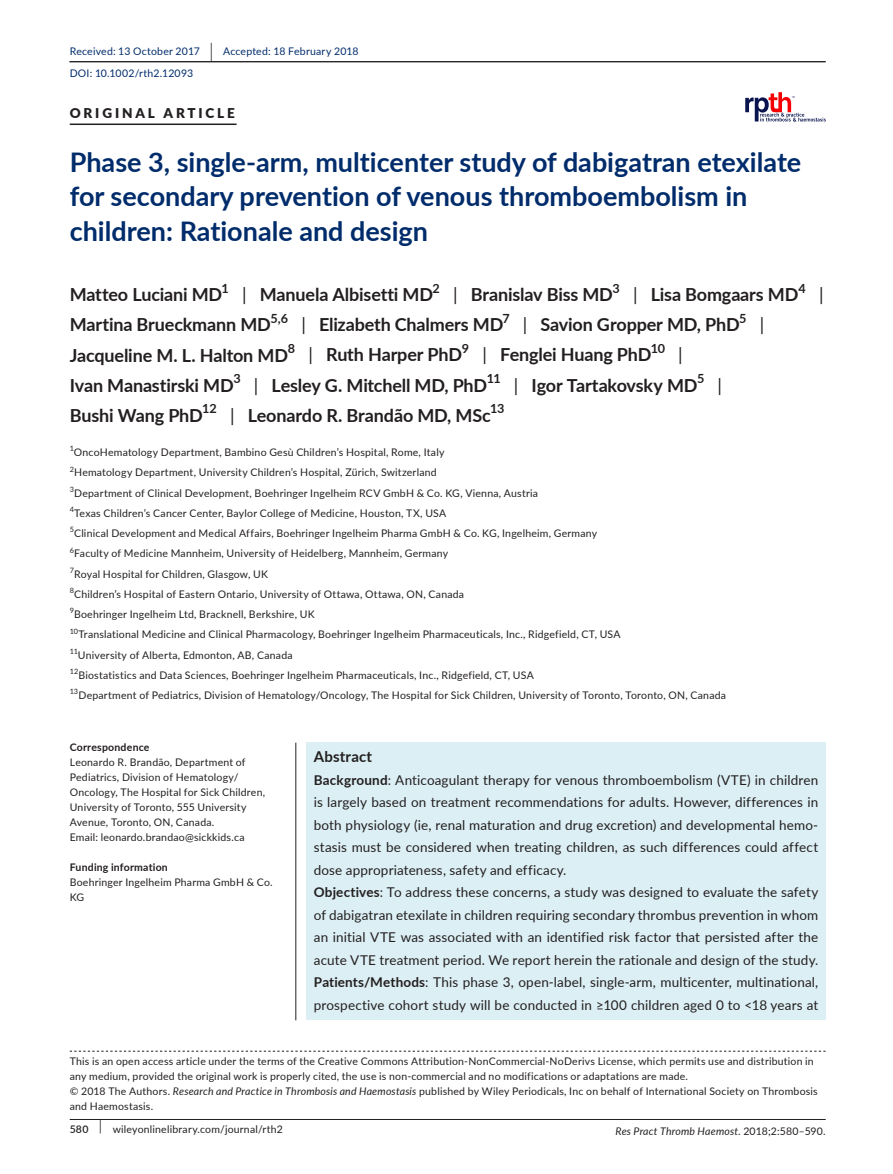
<style>
.page{position:relative;width:893px;height:1174px;background:#fff}
.page>*{position:absolute;margin:0;border:0;box-sizing:border-box;transform-origin:0 0}
.t1{font:700 27px/34.5px "Lato";color:#002c6b}
.t2{font:700 18px "Lato";letter-spacing:-.01em;color:#231f20}
.t3{font:18px "Lato";color:#231f20}
.t4{font:700 15px "Lato";letter-spacing:.015em;color:#231f20}
.t5{font:13.5px/22.5px "Lato";letter-spacing:.01em;color:#231f20}
.t6{font:900 13.5px "Lato";letter-spacing:.21em;color:#231f20}
.t7{font:700 12.6px "Lato";color:#231f20}
.t8{font:10.5px/20.2px "Lato";letter-spacing:.02em;color:#231f20}
.t9{font:10.5px/21.8px "Lato";letter-spacing:.015em;color:#002c6b}
.t10{font:italic 10.5px "Lato";letter-spacing:.02em;color:#231f20}
.t11{font:700 10.5px "Lato";letter-spacing:.02em;color:#231f20}
.s1{font-size:19.65px;color:#231f20}
.s2{font-weight:400}
.s3{font-weight:700}
.s4{font-style:italic}
.s5{font-weight:600}
.s6{font-style:normal}
</style>
<div class="page">
<hr style="left:70px;top:1119px;width:756px;height:1px;background:#231f20">
<svg style="left:745px;top:92px;width:81px;height:30px"></svg>
<hr style="left:69px;top:61px;width:756px;height:1px;background:#231f20">
<hr style="left:70px;top:61px;width:756px;height:1px;background:#231f20">
<hr style="left:70px;top:123px;width:167px;height:2px;background:#231f20">
<svg style="left:70px;top:1050px;width:756px;height:1px"></svg>
<div style="left:306px;top:742px;width:520px;height:278px;background:#dceff4"></div>
<hr style="left:295px;top:742px;width:1px;height:278px;background:#231f20">
<p class="t9" style="left:70px;top:40px;width:290px">Received: 13 October 2017 <span class="s1">|</span> Accepted: 18 February 2018<br>DOI: 10.1002/rth2.12093</p>
<p class="t6" style="left:70px;top:105px;width:167px">ORIGINAL ARTICLE</p>
<h1 class="t1" style="left:70px;top:147px;width:733px">Phase 3, single- arm, multicenter study of dabigatran etexilate for secondary prevention of venous thromboembolism in children: Rationale and design</h1>
<h2 class="t2" style="left:70px;top:288px;width:154px">Matteo Luciani MD</h2>
<p class="t7" style="left:222px;top:284px;width:9px">1</p>
<h2 class="t2" style="left:242px;top:282px;width:193px"><span class="s2">|</span> Manuela Albisetti MD</h2>
<p class="t7" style="left:433px;top:284px;width:9px">2</p>
<h2 class="t2" style="left:453px;top:282px;width:161px"><span class="s2">|</span> Branislav Biss MD</h2>
<p class="t7" style="left:613px;top:284px;width:9px">3</p>
<h2 class="t2" style="left:633px;top:282px;width:167px"><span class="s2">|</span> Lisa Bomgaars MD</h2>
<p class="t7" style="left:798px;top:284px;width:9px">4</p>
<h2 class="t3" style="left:819px;top:288px;width:6px">|</h2>
<h2 class="t2" style="left:70px;top:312px;width:203px">Martina Brueckmann MD</h2>
<p class="t7" style="left:270px;top:314px;width:19px">5,6</p>
<h2 class="t2" style="left:301px;top:312px;width:203px"><span class="s2">|</span> Elizabeth Chalmers MD</h2>
<p class="t7" style="left:502px;top:314px;width:9px">7</p>
<h2 class="t2" style="left:523px;top:312px;width:218px"><span class="s2">|</span> Savion Gropper MD, PhD</h2>
<p class="t7" style="left:739px;top:314px;width:9px">5</p>
<h2 class="t3" style="left:760px;top:318px;width:6px">|</h2>
<h2 class="t2" style="left:70px;top:348px;width:220px">Jacqueline M. L. Halton MD</h2>
<p class="t7" style="left:288px;top:344px;width:9px">8</p>
<h2 class="t2" style="left:308px;top:342px;width:155px"><span class="s2">|</span> Ruth Harper PhD</h2>
<p class="t7" style="left:462px;top:344px;width:9px">9</p>
<h2 class="t2" style="left:482px;top:342px;width:171px"><span class="s2">|</span> Fenglei Huang PhD</h2>
<p class="t7" style="left:651px;top:344px;width:16px">10</p>
<h2 class="t3" style="left:678px;top:348px;width:6px">|</h2>
<h2 class="t2" style="left:70px;top:372px;width:166px">Ivan Manastirski MD</h2>
<p class="t7" style="left:233px;top:374px;width:9px">3</p>
<h2 class="t2" style="left:254px;top:372px;width:235px"><span class="s2">|</span> Lesley G. Mitchell MD, PhD</h2>
<p class="t7" style="left:487px;top:374px;width:16px">11</p>
<h2 class="t2" style="left:514px;top:372px;width:185px"><span class="s2">|</span> Igor Tartakovsky MD</h2>
<p class="t7" style="left:697px;top:374px;width:9px">5</p>
<h2 class="t3" style="left:718px;top:378px;width:6px">|</h2>
<h2 class="t2" style="left:70px;top:402px;width:436px">Bushi Wang PhD<sup>12</sup> <span class="s2">|</span> Leonardo R. Brandão MD, MSc<sup>13</sup></h2>
<p class="t8" style="left:70px;top:441px;width:658px"><sup>1</sup>OncoHematology Department, Bambino Gesù Children’s Hospital, Rome, Italy<br><sup>2</sup>Hematology Department, University Children’s Hospital, Zürich, Switzerland<br><sup>3</sup>Department of Clinical Development, Boehringer Ingelheim RCV GmbH &amp; Co. KG, Vienna, Austria<br><sup>4</sup>Texas Children’s Cancer Center, Baylor College of Medicine, Houston, TX, USA<br><sup>5</sup>Clinical Development and Medical Affairs, Boehringer Ingelheim Pharma GmbH &amp; Co. KG, Ingelheim, Germany<br><sup>6</sup>Faculty of Medicine Mannheim, University of Heidelberg, Mannheim, Germany<br><sup>7</sup>Royal Hospital for Children, Glasgow, UK<br><sup>8</sup>Children’s Hospital of Eastern Ontario, University of Ottawa, Ottawa, ON, Canada<br><sup>9</sup>Boehringer Ingelheim Ltd, Bracknell, Berkshire, UK<br><sup>10</sup>Translational Medicine and Clinical Pharmacology, Boehringer Ingelheim Pharmaceuticals, Inc., Ridgefield, CT, USA<br><sup>11</sup>University of Alberta, Edmonton, AB, Canada<br><sup>12</sup>Biostatistics and Data Sciences, Boehringer Ingelheim Pharmaceuticals, Inc., Ridgefield, CT, USA<br><sup>13</sup>Department of Pediatrics, Division of Hematology/Oncology, The Hospital for Sick Children, University of Toronto, Toronto, ON, Canada</p>
<p class="t11" style="left:70px;top:739px;width:81px">Correspondence</p>
<p class="t8" style="left:70px;top:754px;width:197px;line-height:15px">Leonardo R. Brandão, Department of Pediatrics, Division of Hematology/ Oncology, The Hospital for Sick Children, University of Toronto, 555 University Avenue, Toronto, ON, Canada.<br>Email: leonardo.brandao@sickkids.ca</p>
<p class="t11" style="left:70px;top:859px;width:100px">Funding information</p>
<p class="t8" style="left:70px;top:874px;width:204px;line-height:15px">Boehringer Ingelheim Pharma GmbH &amp; Co.<br>KG</p>
<h3 class="t4" style="left:314px;top:745px;width:60px">Abstract</h3>
<p class="t5" style="left:314px;top:768px;width:506px"><span class="s3">Background</span>: Anticoagulant therapy for venous thromboembolism (VTE) in children is largely based on treatment recommendations for adults. However, differences in both physiology (ie, renal maturation and drug excretion) and developmental hemo&shy;stasis must be considered when treating children, as such differences could affect dose appropriateness, safety and efficacy.<br><span class="s3">Objectives</span>: To address these concerns, a study was designed to evaluate the safety of dabigatran etexilate in children requiring secondary thrombus prevention in whom an initial VTE was associated with an identified risk factor that persisted after the acute VTE treatment period. We report herein the rationale and design of the study.<br><span class="s3">Patients/Methods</span>: This phase 3, open- label, single- arm, multicenter, multinational, prospective cohort study will be conducted in ≥100 children aged 0 to &lt;18 years at</p>
<p class="t8" style="left:70px;top:1053px;width:749px;line-height:15px">This is an open access article under the terms of the Creative Commons Attribution-NonCommercial-NoDerivs License, which permits use and distribution in any medium, provided the original work is properly cited, the use is non- commercial and no modifications or adaptations are made.<br>© 2018 The Authors. <span class="s4">Research and Practice in Thrombosis and Haemostasis</span> published by Wiley Periodicals, Inc on behalf of International Society on Thrombosis and Haemostasis.</p>
<p class="t8" style="left:70px;top:1120px;width:215px"><span class="s5">580</span> <sup>|</sup> wileyonlinelibrary.com/journal/rth2</p>
<p class="t10" style="left:615px;top:1125px;width:212px">Res Pract Thromb Haemost. <span class="s6">2018;2:580–590.</span></p>
</div>
